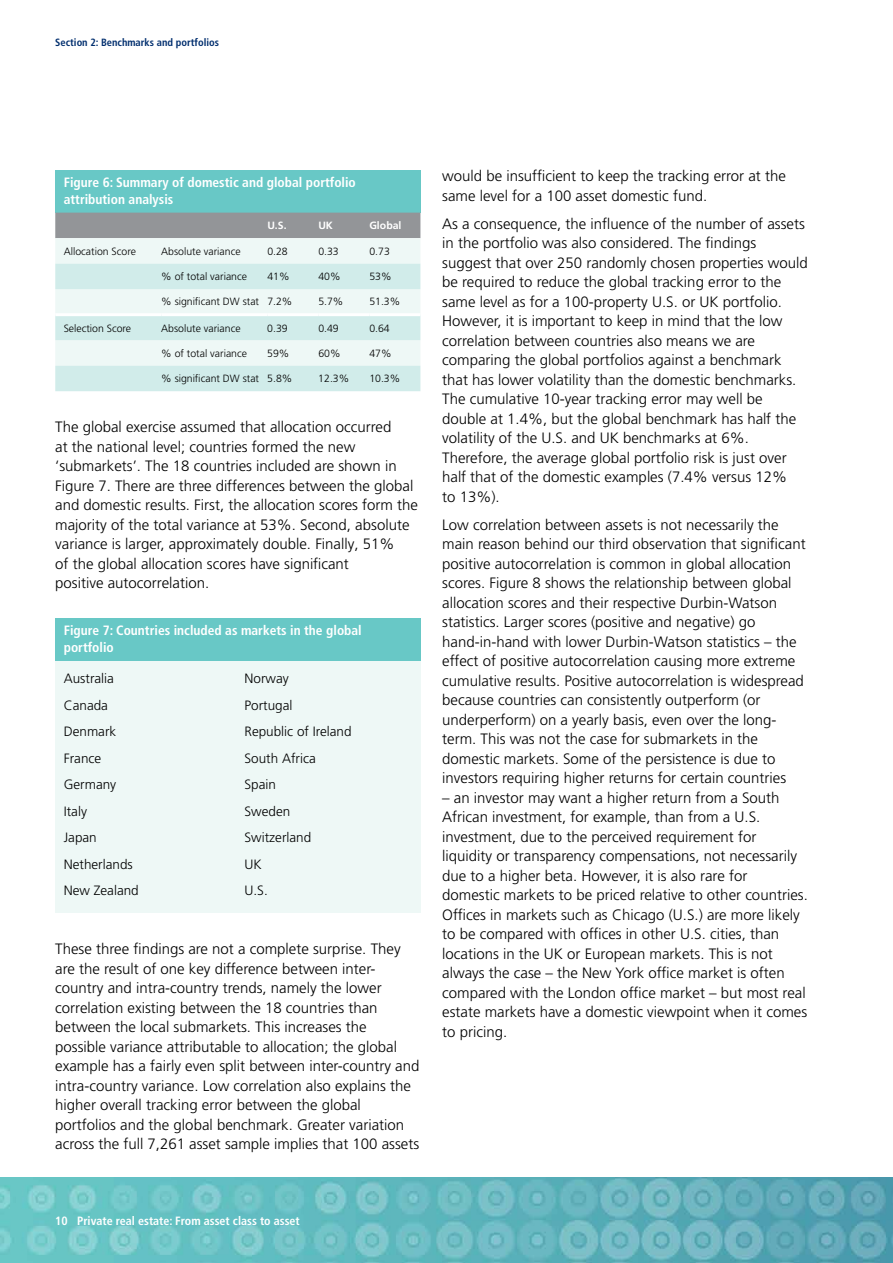
<style>
.page{position:relative;width:893px;height:1263px;background:#fff}
.page>*{position:absolute;margin:0;border:0;box-sizing:border-box;transform-origin:0 0}
.t1{font:300 15px/19.5px "Frutiger LT Pro";color:#000}
.t2{font:300 13.5px/26.5px "Frutiger LT Pro";color:#000}
.t3{font:700 condensed 13.5px/16.5px "Frutiger LT Pro";color:#fff}
.t4{font:700 condensed 12px "Frutiger LT Pro";color:#fff}
.t5{font:300 10.5px "Frutiger LT Pro";color:#000}
.t6{font:700 condensed 10.5px "Frutiger LT Pro";color:#002e6e}
.t7{font:700 10.5px "Frutiger LT Pro";color:#fff}
</style>
<div class="page">
<img style="left:0;top:1178px;width:893px;height:85px">
<div style="left:55px;top:170px;width:365px;height:43px;background:#68c8c6"></div>
<div style="left:55px;top:213px;width:365px;height:25px;background:#939598"></div>
<div style="left:55px;top:238px;width:365px;height:26px;background:#eef8f6"></div>
<svg style="left:55px;top:264px;width:365px;height:127px;background:#dcf0ee"></svg>
<hr style="left:55px;top:313px;width:106px;height:3px;background:#fff">
<hr style="left:161px;top:313px;width:106px;height:3px;background:#fff">
<hr style="left:267px;top:313px;width:51px;height:3px;background:#fff">
<hr style="left:318px;top:313px;width:51px;height:3px;background:#fff">
<hr style="left:369px;top:313px;width:51px;height:3px;background:#fff">
<div style="left:55px;top:660px;width:366px;height:253px;background:#eef8f6"></div>
<div style="left:55px;top:618px;width:366px;height:42px;background:#68c8c6"></div>
<p class="t6" style="left:55px;top:37px;width:165px">Section 2: Benchmarks and portfolios</p>
<p class="t3" style="left:64px;top:174px;width:294px">Figure 6: Summary of domestic and global portfolio attribution analysis</p>
<p class="t7" style="left:267px;top:219px;width:21px">U.S.</p>
<p class="t7" style="left:318px;top:219px;width:16px">UK</p>
<p class="t7" style="left:369px;top:219px;width:34px">Global</p>
<p class="t5" style="left:64px;top:245px;width:74px">Allocation Score</p>
<p class="t5" style="left:161px;top:245px;width:81px">Absolute variance</p>
<p class="t5" style="left:267px;top:245px;width:22px">0.28</p>
<p class="t5" style="left:318px;top:245px;width:22px">0.33</p>
<p class="t5" style="left:369px;top:245px;width:22px">0.73</p>
<p class="t5" style="left:161px;top:271px;width:87px">% of total variance</p>
<p class="t5" style="left:267px;top:271px;width:24px">41%</p>
<p class="t5" style="left:318px;top:271px;width:24px">40%</p>
<p class="t5" style="left:369px;top:271px;width:24px">53%</p>
<p class="t5" style="left:161px;top:295px;width:133px">% significant DW stat 7.2%</p>
<p class="t5" style="left:318px;top:295px;width:27px">5.7%</p>
<p class="t5" style="left:369px;top:295px;width:32px">51.3%</p>
<p class="t5" style="left:64px;top:322px;width:69px">Selection Score</p>
<p class="t5" style="left:161px;top:322px;width:81px">Absolute variance</p>
<p class="t5" style="left:267px;top:322px;width:22px">0.39</p>
<p class="t5" style="left:318px;top:322px;width:22px">0.49</p>
<p class="t5" style="left:369px;top:322px;width:22px">0.64</p>
<p class="t5" style="left:161px;top:347px;width:87px">% of total variance</p>
<p class="t5" style="left:267px;top:347px;width:24px">59%</p>
<p class="t5" style="left:318px;top:347px;width:24px">60%</p>
<p class="t5" style="left:369px;top:347px;width:24px">47%</p>
<p class="t5" style="left:161px;top:373px;width:133px">% significant DW stat 5.8%</p>
<p class="t5" style="left:318px;top:373px;width:32px">12.3%</p>
<p class="t5" style="left:369px;top:373px;width:32px">10.3%</p>
<p class="t1" style="left:55px;top:417px;width:364px">The global exercise assumed that allocation occurred<br>at the national level; countries formed the new ‘submarkets’. The 18 countries included are shown in Figure 7. There are three differences between the global and domestic results. First, the allocation scores form the majority of the total variance at 53%. Second, absolute variance is larger, approximately double. Finally, 51%<br>of the global allocation scores have significant<br>positive autocorrelation.</p>
<p class="t3" style="left:64px;top:622px;width:299px">Figure 7: Countries included as markets in the global portfolio</p>
<p class="t2" style="left:64px;top:666px;width:77px">Australia<br>Canada<br>Denmark<br>France<br>Germany<br>Italy<br>Japan<br>Netherlands<br>New Zealand</p>
<p class="t2" style="left:244px;top:665px;width:109px">Norway<br>Portugal<br>Republic of Ireland<br>South Africa<br>Spain<br>Sweden<br>Switzerland<br>UK<br>U.S.</p>
<p class="t1" style="left:55px;top:939px;width:366px">These three findings are not a complete surprise. They are the result of one key difference between inter&shy;country and intra-country trends, namely the lower correlation existing between the 18 countries than between the local submarkets. This increases the possible variance attributable to allocation; the global example has a fairly even split between inter-country and intra-country variance. Low correlation also explains the higher overall tracking error between the global portfolios and the global benchmark. Greater variation across the full 7,261 asset sample implies that 100 assets</p>
<p class="t1" style="left:442px;top:167px;width:345px">would be insufficient to keep the tracking error at the same level for a 100 asset domestic fund.</p>
<p class="t1" style="left:442px;top:214px;width:367px">As a consequence, the influence of the number of assets in the portfolio was also considered. The findings suggest that over 250 randomly chosen properties would be required to reduce the global tracking error to the same level as for a 100-property U.S. or UK portfolio.<br>However, it is important to keep in mind that the low correlation between countries also means we are comparing the global portfolios against a benchmark that has lower volatility than the domestic benchmarks.<br>The cumulative 10-year tracking error may well be double at 1.4%, but the global benchmark has half the volatility of the U.S. and UK benchmarks at 6%.<br>Therefore, the average global portfolio risk is just over half that of the domestic examples (7.4% versus 12%<br>to 13%).</p>
<p class="t1" style="left:442px;top:515px;width:365px">Low correlation between assets is not necessarily the main reason behind our third observation that significant positive autocorrelation is common in global allocation scores. Figure 8 shows the relationship between global allocation scores and their respective Durbin-Watson statistics. Larger scores (positive and negative) go hand-in-hand with lower Durbin-Watson statistics – the effect of positive autocorrelation causing more extreme cumulative results. Positive autocorrelation is widespread because countries can consistently outperform (or underperform) on a yearly basis, even over the long&shy;term. This was not the case for submarkets in the domestic markets. Some of the persistence is due to investors requiring higher returns for certain countries</p>
<p class="t1" style="left:442px;top:788px;width:367px">– an investor may want a higher return from a South African investment, for example, than from a U.S. investment, due to the perceived requirement for liquidity or transparency compensations, not necessarily due to a higher beta. However, it is also rare for domestic markets to be priced relative to other countries.<br>Offices in markets such as Chicago (U.S.) are more likely to be compared with offices in other U.S. cities, than locations in the UK or European markets. This is not always the case – the New York office market is often compared with the London office market – but most real estate markets have a domestic viewpoint when it comes to pricing.</p>
<p class="t4" style="left:55px;top:1214px;width:246px">10 Private real estate: From asset class to asset</p>
</div>
